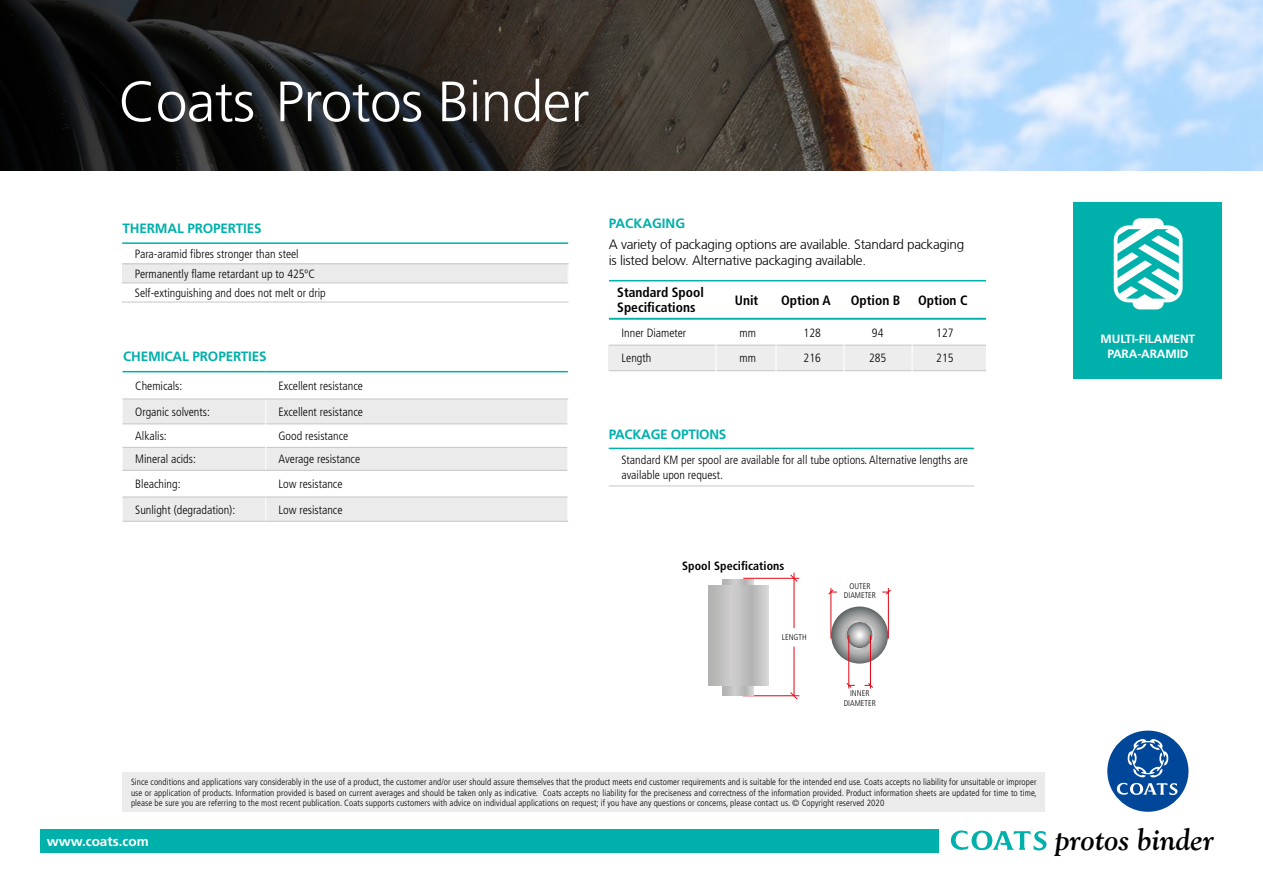
<style>
.page{position:relative;width:1263px;height:893px;background:#fff}
.page>*{position:absolute;margin:0;border:0;box-sizing:border-box;transform-origin:0 0}
.t1{font:300 56.7px "Frutiger LT Std";letter-spacing:-.01em;color:#fff}
.t2{font:italic 700 30px "Goudy Old Style BT";letter-spacing:.005em;color:#000}
.t3{font:300 13.5px/16.5px "Frutiger CE";letter-spacing:-.02em;color:#000}
.t4{font:700 13.5px "Frutiger";letter-spacing:-.01em;color:#00b0ab}
.t5{font:700 condensed 13.5px/15px "Frutiger LT Std";color:#000}
.t6{font:700 13.5px "Frutiger";color:#fff}
.t7{font:300 condensed 12px/19.5px "Frutiger";color:#000}
.t8{font:300 condensed 12px/25.5px "Frutiger LT Std";color:#000}
.t9{font:700 12px/15px "Frutiger LT Std";letter-spacing:-.01em;color:#fff;text-align:center}
.t10{font:700 condensed 12px "Frutiger LT Std";letter-spacing:.005em;color:#000}
.t11{font:300 condensed 9px/10.5px "Frutiger";letter-spacing:.01em;color:#000;text-align:justify}
.t12{font:300 condensed 8.25px/9.4px "Frutiger LT Std";color:#000;text-align:center}
</style>
<div class="page">
<div style="left:122px;top:264px;width:446px;height:19px;background:#ebebeb"></div>
<hr style="left:122px;top:263px;width:447px;height:1px;background:#c6c6c6">
<hr style="left:122px;top:242px;width:446px;height:2px;background:#00b0ab">
<hr style="left:122px;top:283px;width:446px;height:1px;background:#c6c6c6">
<hr style="left:122px;top:302px;width:447px;height:1px;background:#c6c6c6">
<svg style="left:122px;top:372px;width:446px;height:27px"></svg>
<svg style="left:122px;top:400px;width:445px;height:121px;fill:#ebebeb"></svg>
<hr style="left:122px;top:423px;width:143px;height:1px;background:#c6c6c6">
<hr style="left:266px;top:423px;width:301px;height:1px;background:#c6c6c6">
<hr style="left:122px;top:447px;width:143px;height:1px;background:#c6c6c6">
<hr style="left:266px;top:447px;width:301px;height:1px;background:#c6c6c6">
<hr style="left:122px;top:399px;width:144px;height:1px;background:#c6c6c6">
<hr style="left:266px;top:399px;width:302px;height:1px;background:#c6c6c6">
<hr style="left:122px;top:470px;width:144px;height:1px;background:#c6c6c6">
<hr style="left:266px;top:470px;width:301px;height:1px;background:#c6c6c6">
<svg style="left:265px;top:399px;width:1px;height:122px"></svg>
<hr style="left:122px;top:497px;width:144px;height:1px;background:#c6c6c6">
<hr style="left:266px;top:497px;width:301px;height:1px;background:#c6c6c6">
<hr style="left:122px;top:521px;width:144px;height:1px;background:#c6c6c6">
<hr style="left:266px;top:521px;width:302px;height:1px;background:#c6c6c6">
<hr style="left:122px;top:371px;width:144px;height:1px;background:#00b0ab">
<hr style="left:266px;top:371px;width:302px;height:1px;background:#00b0ab">
<div style="left:122px;top:773px;width:923px;height:39px;background:#ebebeb"></div>
<hr style="left:609px;top:280px;width:377px;height:1px;background:#00b0ab">
<hr style="left:609px;top:318px;width:377px;height:2px;background:#00b0ab">
<div style="left:609px;top:345px;width:377px;height:25px;background:#ededed"></div>
<hr style="left:609px;top:345px;width:377px;height:1px;background:#c6c6c6">
<hr style="left:609px;top:370px;width:377px;height:1px;background:#c6c6c6">
<hr style="left:716px;top:339px;width:1px;height:39px;background:#fff">
<svg style="left:831px;top:606px;width:57px;height:58px;background:#8f9192"></svg>
<hr style="left:845px;top:620px;width:1px;height:30px;background:#b3b3b3">
<hr style="left:846px;top:620px;width:1px;height:30px;background:#b3b3b3">
<hr style="left:847px;top:620px;width:1px;height:30px;background:#b5b5b5">
<hr style="left:848px;top:620px;width:1px;height:30px;background:#bababa">
<hr style="left:849px;top:620px;width:1px;height:30px;background:#bababa">
<hr style="left:850px;top:620px;width:1px;height:30px;background:#bfbfbf">
<hr style="left:851px;top:620px;width:1px;height:30px;background:#c2c2c2">
<hr style="left:852px;top:620px;width:1px;height:30px;background:#c4c4c4">
<hr style="left:853px;top:620px;width:1px;height:30px;background:#c7c7c7">
<hr style="left:854px;top:620px;width:1px;height:30px;background:#c9c9c9">
<hr style="left:855px;top:620px;width:1px;height:30px;background:#ccc">
<hr style="left:856px;top:620px;width:1px;height:30px;background:#cfcfcf">
<hr style="left:857px;top:620px;width:1px;height:30px;background:#ccc">
<hr style="left:858px;top:620px;width:1px;height:30px;background:#c9c9c9">
<hr style="left:859px;top:620px;width:1px;height:30px;background:#c7c7c7">
<hr style="left:860px;top:620px;width:1px;height:30px;background:#c4c4c4">
<hr style="left:861px;top:620px;width:1px;height:30px;background:#c2c2c2">
<hr style="left:862px;top:620px;width:1px;height:30px;background:#bfbfbf">
<hr style="left:863px;top:620px;width:1px;height:30px;background:#bababa">
<hr style="left:864px;top:620px;width:1px;height:30px;background:#b8b8b8">
<hr style="left:865px;top:620px;width:1px;height:30px;background:#b3b3b3">
<hr style="left:866px;top:620px;width:1px;height:30px;background:#b3b3b3">
<hr style="left:867px;top:620px;width:1px;height:30px;background:#b8b8b8">
<hr style="left:868px;top:620px;width:1px;height:30px;background:#bdbdbd">
<hr style="left:869px;top:620px;width:1px;height:30px;background:#c2c2c2">
<hr style="left:870px;top:620px;width:1px;height:30px;background:#c7c7c7">
<hr style="left:871px;top:620px;width:1px;height:30px;background:#ccc">
<hr style="left:872px;top:620px;width:1px;height:30px;background:#d1d1d1">
<hr style="left:873px;top:620px;width:1px;height:30px;background:#d6d6d6">
<hr style="left:874px;top:620px;width:1px;height:30px;background:#d6d6d6">
<hr style="left:743px;top:578px;width:56px;height:1px;background:#e30613">
<hr style="left:794px;top:573px;width:1px;height:55px;background:#e30613">
<svg style="left:790px;top:574px;width:8px;height:8px"></svg>
<hr style="left:743px;top:695px;width:56px;height:1px;background:#e30613">
<hr style="left:794px;top:647px;width:1px;height:49px;background:#e30613">
<svg style="left:790px;top:692px;width:8px;height:8px"></svg>
<hr style="left:831px;top:588px;width:1px;height:50px;background:#e30613">
<svg style="left:828px;top:589px;width:9px;height:6px"></svg>
<hr style="left:870px;top:635px;width:1px;height:53px;background:#e30613">
<svg style="left:864px;top:683px;width:9px;height:5px"></svg>
<hr style="left:848px;top:635px;width:1px;height:53px;background:#e30613">
<svg style="left:846px;top:682px;width:9px;height:6px"></svg>
<hr style="left:888px;top:588px;width:1px;height:50px;background:#e30613">
<svg style="left:882px;top:589px;width:9px;height:6px"></svg>
<svg style="left:722px;top:579px;width:31px;height:116px"></svg>
<svg style="left:708px;top:585px;width:60px;height:100px;background:#c1c1c0"></svg>
<hr style="left:609px;top:448px;width:365px;height:1px;background:#00b0ab">
<hr style="left:609px;top:486px;width:365px;height:1px;background:#c6c6c6">
<div style="left:40px;top:829px;width:899px;height:23px;background:#00b0ab"></div>
<svg style="left:950px;top:830px;width:97px;height:21px"></svg>
<div style="left:1107px;top:731px;width:81px;height:81px;background:#004799;border-radius:50%"></div>
<svg style="left:1116px;top:739px;width:62px;height:56px"></svg>
<svg style="left:0;top:0;width:967px;height:170px;background:#403c38"></svg>
<hr style="left:776px;top:339px;width:1px;height:39px;background:#fff">
<hr style="left:844px;top:339px;width:1px;height:39px;background:#fff">
<hr style="left:912px;top:339px;width:1px;height:39px;background:#fff">
<div style="left:1073px;top:203px;width:149px;height:176px;background:#00b0ab"></div>
<div style="left:1114px;top:225px;width:68px;height:77px;border:4px solid #fff;border-radius:13px"></div>
<svg style="left:1115px;top:218px;width:66px;height:91px"></svg>
<h1 class="t1" style="left:119px;top:70px;width:472px">Coats Protos Binder</h1>
<h3 class="t4" style="left:122px;top:220px;width:141px">THERMAL PROPERTIES</h3>
<h3 class="t7" style="left:135px;top:244px;width:192px">Para-aramid fibres stronger than steel<br>Permanently flame retardant up to 425ºC<br>Self-extinguishing and does not melt or drip</h3>
<h3 class="t4" style="left:123px;top:348px;width:145px">CHEMICAL PROPERTIES</h3>
<h3 class="t7" style="left:135px;top:376px;width:49px">Chemicals:</h3>
<h3 class="t7" style="left:278px;top:376px;width:86px">Excellent resistance</h3>
<h3 class="t7" style="left:135px;top:402px;width:76px">Organic solvents:</h3>
<h3 class="t7" style="left:278px;top:402px;width:86px">Excellent resistance</h3>
<h3 class="t7" style="left:135px;top:426px;width:33px">Alkalis:</h3>
<h3 class="t7" style="left:278px;top:426px;width:71px">Good resistance</h3>
<h3 class="t7" style="left:135px;top:450px;width:62px">Mineral acids:</h3>
<h3 class="t7" style="left:278px;top:450px;width:83px">Average resistance</h3>
<h3 class="t7" style="left:135px;top:474px;width:47px">Bleaching:</h3>
<h3 class="t7" style="left:278px;top:474px;width:66px">Low resistance</h3>
<h3 class="t7" style="left:135px;top:500px;width:102px">Sunlight (degradation):</h3>
<h3 class="t7" style="left:278px;top:500px;width:66px">Low resistance</h3>
<h3 class="t4" style="left:609px;top:215px;width:78px">PACKAGING</h3>
<h3 class="t3" style="left:609px;top:236px;width:357px">A variety of packaging options are available. Standard packaging is listed below. Alternative packaging available.</h3>
<h3 class="t5" style="left:617px;top:285px;width:88px">Standard Spool<br>Specifications</h3>
<h3 class="t5" style="left:735px;top:292px;width:25px">Unit</h3>
<h3 class="t5" style="left:781px;top:292px;width:51px">Option A</h3>
<h3 class="t8" style="left:621px;top:320px;width:66px">Inner Diameter<br>Length</h3>
<h3 class="t8" style="left:739px;top:320px;width:18px">mm mm</h3>
<h3 class="t8" style="left:804px;top:320px;width:19px">128<br>216</h3>
<h3 class="t5" style="left:851px;top:292px;width:51px">Option B</h3>
<h3 class="t8" style="left:869px;top:320px;width:19px">94<br>285</h3>
<h3 class="t5" style="left:918px;top:292px;width:51px">Option C</h3>
<h3 class="t8" style="left:936px;top:320px;width:19px">127<br>215</h3>
<h3 class="t4" style="left:609px;top:426px;width:119px">PACKAGE OPTIONS</h3>
<h3 class="t8" style="left:621px;top:453px;width:348px;line-height:14.4px">Standard KM per spool are available for all tube options. Alternative lengths are available upon request.</h3>
<h3 class="t10" style="left:682px;top:559px;width:104px">Spool Specifications</h3>
<p class="t12" style="left:782px;top:632px;width:26px">LENGTH</p>
<p class="t12" style="left:844px;top:581px;width:34px">OUTER<br>DIAMETER</p>
<p class="t12" style="left:844px;top:689px;width:34px">INNER<br>DIAMETER</p>
<p class="t11" style="left:131px;top:777px;width:907px">Since conditions and applications vary considerably in the use of a product, the customer and/or user should assure themselves that the product meets end customer requirements and is suitable for the intended end use. Coats accepts no liability for unsuitable or improper use or application of products. Information provided is based on current averages and should be taken only as indicative. Coats accepts no liability for the preciseness and correctness of the information provided. Product information sheets are updated for time to time, please be sure you are referring to the most recent publication. Coats supports customers with advice on individual applications on request; if you have any questions or concerns, please contact us. © Copyright reserved 2020</p>
<h3 class="t9" style="left:1101px;top:331px;width:96px">MULTI-FILAMENT<br>PARA-ARAMID</h3>
<h3 class="t6" style="left:47px;top:833px;width:104px">www.coats.com</h3>
<h2 class="t2" style="left:1055px;top:821px;width:160px">protos binder</h2>
</div>
